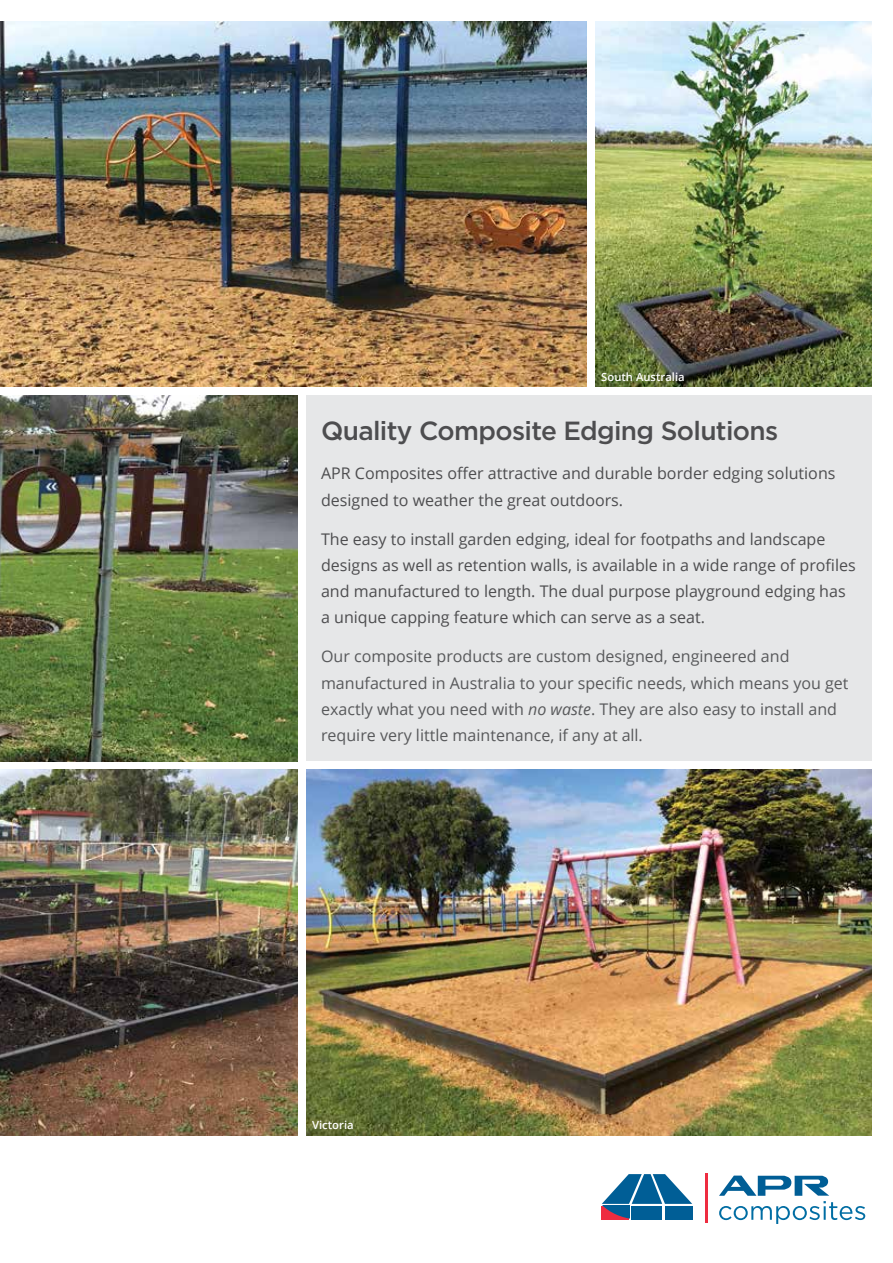
<style>
.page{position:relative;width:893px;height:1263px;background:#fff}
.page>*{position:absolute;margin:0;border:0;box-sizing:border-box;transform-origin:0 0}
.t1{font:500 26.25px "Gotham";letter-spacing:-.025em;color:#4d4d4f}
.t2{font:16.05px/26.2px "Open Sans";color:#4d4d4f}
.t3{font:16.05px/26.2px "Open Sans";color:#58595b}
.t4{font:600 11.25px "Open Sans";color:#fff}
.s1{font-style:italic}
</style>
<div class="page">
<img style="left:306px;top:770px;width:566px;height:365px">
<img style="left:0;top:770px;width:298px;height:365px">
<img style="left:595px;top:21px;width:277px;height:366px">
<img style="left:0;top:395px;width:298px;height:366px">
<img style="left:0;top:21px;width:587px;height:366px">
<hr style="left:706px;top:1173px;width:2px;height:49px;background:#ee2c40">
<div style="left:665px;top:1206px;width:28px;height:13px;background:#005e96"></div>
<svg style="left:601px;top:1174px;width:91px;height:45px"></svg>
<svg style="left:719px;top:1175px;width:146px;height:49px"></svg>
<div style="left:306px;top:395px;width:566px;height:366px;background:#e6e7e8"></div>
<p class="t4" style="left:601px;top:372px;width:85px">South Australia</p>
<h1 class="t1" style="left:321px;top:419px;width:459px">Quality Composite Edging Solutions</h1>
<p class="t2" style="left:321px;top:460px;width:516px">APR Composites o昀昀er attractive and durable border edging solutions designed to weather the great outdoors.</p>
<p class="t2" style="left:321px;top:525px;width:536px">The easy to install garden edging, ideal for footpaths and landscape designs as well as retention walls, is available in a wide range of pro昀椀les and manufactured to length. The dual purpose playground edging has a unique capping feature which can serve as a seat.</p>
<p class="t3" style="left:321px;top:643px;width:529px">Our composite products are custom designed, engineered and manufactured in Australia to your speci昀椀c needs, which means you get exactly what you need with <span class="s1">no waste</span>. They are also easy to install and require very little maintenance, if any at all.</p>
<p class="t4" style="left:312px;top:1121px;width:43px">Victoria</p>
</div>
